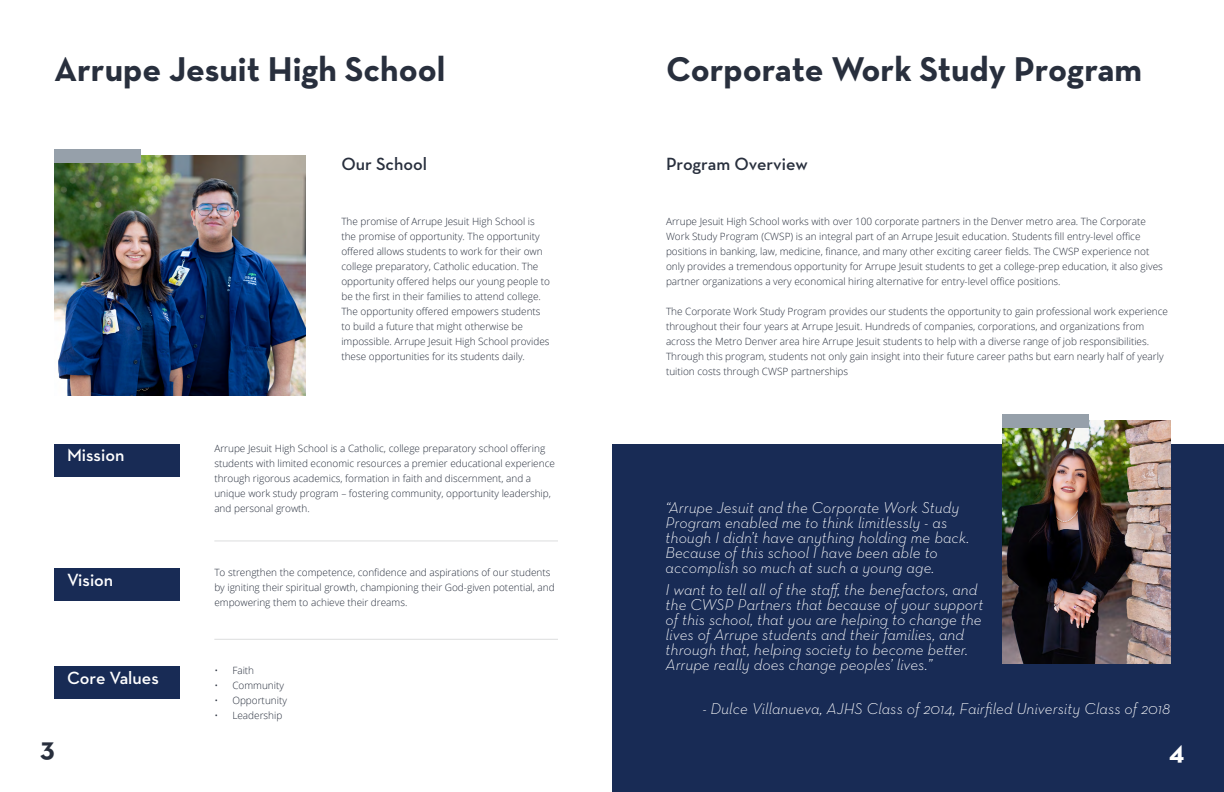
<style>
.page{position:relative;width:1224px;height:792px;background:#fff}
.page>*{position:absolute;margin:0;border:0;box-sizing:border-box;transform-origin:0 0}
.t1{font:700 35px "Neutraface Text";color:#282f3d}
.t2{font:700 28px "Neutraface Text";color:#282f3d}
.t3{font:700 28px "Neutraface Text";color:#fff}
.t4{font:600 18px "Neutraface Text";color:#282f3d}
.t5{font:600 18px "Neutraface Text";color:#fff}
.t6{font:italic 300 16px/15px "Neutraface Text";color:#fff}
.t7{font:300 10px/15px "Open Sans";color:#282f3d}
</style>
<div class="page">
<div style="left:54px;top:444px;width:126px;height:32px;background:#182b55"></div>
<div style="left:54px;top:568px;width:126px;height:33px;background:#182b55"></div>
<div style="left:54px;top:667px;width:126px;height:32px;background:#182b55"></div>
<img style="left:54px;top:156px;width:252px;height:240px">
<hr style="left:214px;top:540px;width:344px;height:1px;background:#dcddde">
<hr style="left:214px;top:639px;width:344px;height:1px;background:#dcddde">
<div style="left:54px;top:149px;width:87px;height:13px;background:#96a0aa"></div>
<div style="left:612px;top:444px;width:612px;height:348px;background:#182b55"></div>
<img style="left:1003px;top:421px;width:167px;height:242px">
<div style="left:1003px;top:414px;width:86px;height:14px;background:#96a0aa"></div>
<h1 class="t1" style="left:54px;top:47px;width:393px">Arrupe Jesuit High School</h1>
<h3 class="t4" style="left:341px;top:152px;width:87px">Our School</h3>
<p class="t7" style="left:341px;top:214px;width:210px">The promise of Arrupe Jesuit High School is the promise of opportunity. The opportunity offered allows students to work for their own college preparatory, Catholic education. The opportunity offered helps our young people to be the first in their families to attend college.<br>The opportunity offered empowers students to build a future that might otherwise be impossible. Arrupe Jesuit High School provides these opportunities for its students daily.</p>
<h3 class="t5" style="left:67px;top:444px;width:59px">Mission</h3>
<p class="t7" style="left:214px;top:440px;width:342px">Arrupe Jesuit High School is a Catholic, college preparatory school offering students with limited economic resources a premier educational experience through rigorous academics, formation in faith and discernment, and a unique work study program – fostering community, opportunity leadership, and personal growth.</p>
<h3 class="t5" style="left:67px;top:568px;width:48px">Vision</h3>
<p class="t7" style="left:214px;top:565px;width:342px">To strengthen the competence, confidence and aspirations of our students by igniting their spiritual growth, championing their God-given potential, and empowering them to achieve their dreams.</p>
<h3 class="t5" style="left:67px;top:667px;width:93px">Core Values</h3>
<p class="t7" style="left:214px;top:663px;width:41px">• Faith</p>
<p class="t7" style="left:214px;top:678px;width:71px">• Community</p>
<p class="t7" style="left:214px;top:693px;width:74px">• Opportunity</p>
<p class="t7" style="left:214px;top:708px;width:70px">• Leadership</p>
<h1 class="t1" style="left:666px;top:47px;width:478px">Corporate Work Study Program</h1>
<h3 class="t4" style="left:666px;top:152px;width:143px">Program Overview</h3>
<p class="t7" style="left:666px;top:214px;width:498px">Arrupe Jesuit High School works with over 100 corporate partners in the Denver metro area. The Corporate Work Study Program (CWSP) is an integral part of an Arrupe Jesuit education. Students fill entry-level office positions in banking, law, medicine, finance, and many other exciting career fields. The CWSP experience not only provides a tremendous opportunity for Arrupe Jesuit students to get a college-prep education, it also gives partner organizations a very economical hiring alternative for entry-level office positions.</p>
<p class="t7" style="left:666px;top:304px;width:504px">The Corporate Work Study Program provides our students the opportunity to gain professional work experience throughout their four years at Arrupe Jesuit. Hundreds of companies, corporations, and organizations from across the Metro Denver area hire Arrupe Jesuit students to help with a diverse range of job responsibilities.<br>Through this program, students not only gain insight into their future career paths but earn nearly half of yearly tuition costs through CWSP partnerships</p>
<h3 class="t6" style="left:666px;top:500px;width:305px">“Arrupe Jesuit and the Corporate Work Study Program enabled me to think limitlessly - as though I didn’t have anything holding me back.<br>Because of this school I have been able to accomplish so much at such a young age.</h3>
<p class="t6" style="left:666px;top:582px;width:319px">I want to tell all of the staff, the benefactors, and the CWSP Partners that because of your support of this school, that you are helping to change the lives of Arrupe students and their families, and through that, helping society to become better.<br>Arrupe really does change peoples’ lives.”</p>
<h3 class="t6" style="left:702px;top:701px;width:470px">- Dulce Villanueva, AJHS Class of 2014, Fairfiled University Class of 2018</h3>
<h2 class="t2" style="left:40px;top:729px;width:16px">3</h2>
<h2 class="t3" style="left:1169px;top:732px;width:17px">4</h2>
</div>
